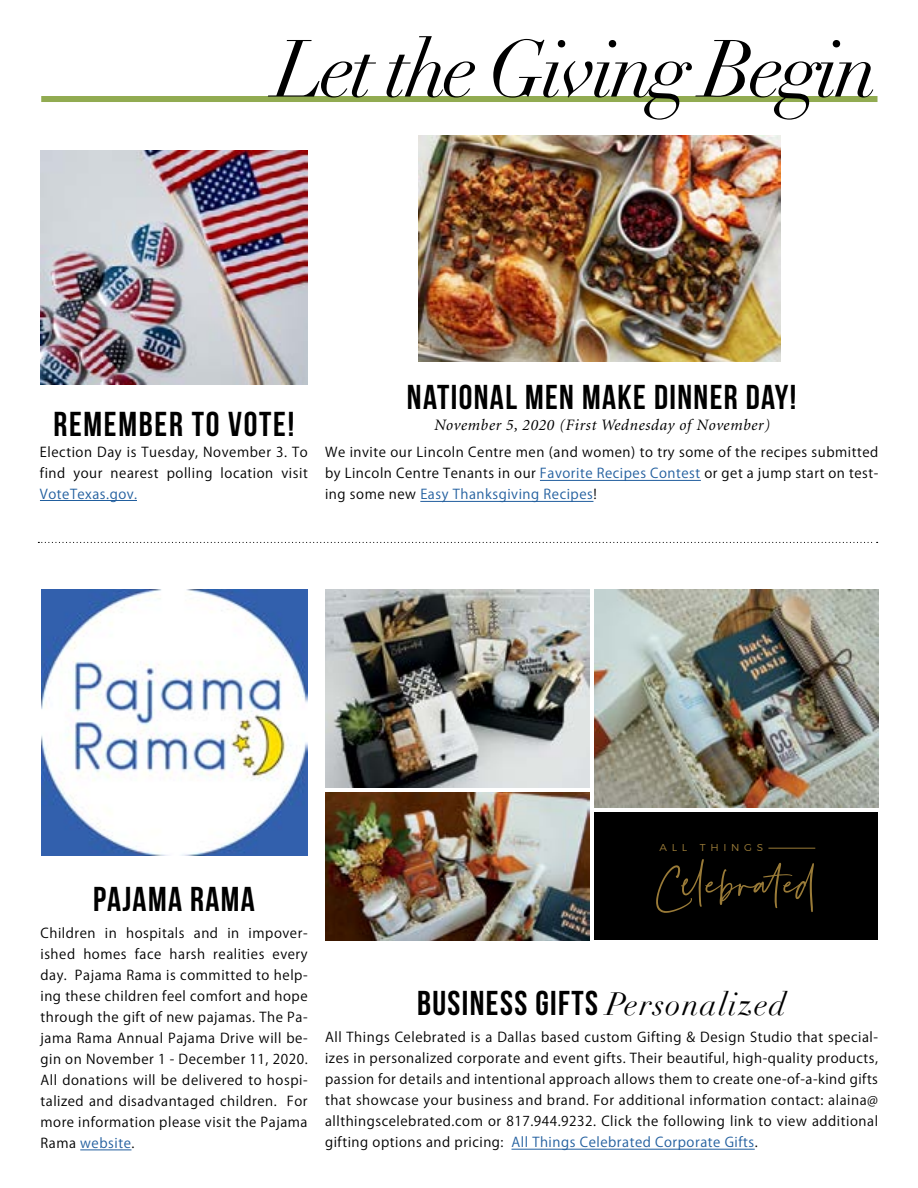
<style>
.page{position:relative;width:918px;height:1188px;background:#fff}
.page>*{position:absolute;margin:0;border:0;box-sizing:border-box;transform-origin:0 0}
.t1{font:italic 79.5px "Didot";letter-spacing:-.05em;color:#000}
.t2{font:57.15px "Silver South Script";color:#9a7b38}
.t3{font:700 34.5px "Bebas Neue";letter-spacing:.04em;color:#000}
.t4{font:italic 15.9px "Minion";letter-spacing:.04em;color:#000}
.t5{font:13.5px/21px "Koz Go Pro";letter-spacing:.04em;color:#000;text-align:justify}
.t6{font:13.5px "Koz Go Pro";letter-spacing:.04em;color:#215e9e}
.t7{font:300 9.9px "Montserrat";letter-spacing:.45em;color:#9a7b38;scale:1.05 1}
.s1{color:#215e9e}
.s2{font-family:"Didot";font-weight:400;font-style:italic;font-size:31.5px}
</style>
<div class="page">
<div style="left:41px;top:96px;width:837px;height:6px;background:#91ab51"></div>
<hr style="left:540px;top:480px;width:161px;height:1px;background:#215e9e">
<hr style="left:420px;top:501px;width:174px;height:1px;background:#215e9e">
<svg style="left:38px;top:542px;width:840px;height:1px"></svg>
<hr style="left:512px;top:1149px;width:243px;height:1px;background:#215e9e">
<hr style="left:80px;top:1150px;width:52px;height:1px;background:#215e9e">
<img style="left:40px;top:150px;width:267px;height:234px">
<hr style="left:40px;top:500px;width:97px;height:1px;background:#215e9e">
<img style="left:41px;top:589px;width:267px;height:267px">
<img style="left:418px;top:136px;width:363px;height:225px">
<svg style="left:325px;top:589px;width:554px;height:351px"></svg>
<img style="left:325px;top:590px;width:265px;height:197px">
<img style="left:595px;top:590px;width:283px;height:218px">
<img style="left:325px;top:792px;width:265px;height:148px">
<div style="left:595px;top:813px;width:283px;height:127px;background:#000"></div>
<hr style="left:768px;top:848px;width:47px;height:1px;background:#9a7b38">
<h1 class="t1" style="left:275px;top:20px;width:605px">Let the Giving Begin</h1>
<h3 class="t3" style="left:53px;top:405px;width:242px">REMEMBER TO VOTE!</h3>
<p class="t5" style="left:40px;top:441px;width:269px">Election Day is Tuesday, November 3. To find your nearest polling location visit</p>
<p class="t6" style="left:40px;top:485px;width:99px">VoteTexas.gov.</p>
<h3 class="t3" style="left:407px;top:379px;width:391px">NATIONAL MEN MAKE DINNER DAY!</h3>
<p class="t4" style="left:434px;top:418px;width:337px">November 5, 2020 (First Wednesday of November)</p>
<p class="t5" style="left:325px;top:442px;width:555px">We invite our Lincoln Centre men (and women) to try some of the recipes submitted by Lincoln Centre Tenants in our <span class="s1">Favorite Recipes Contest</span> or get a jump start on test&shy;ing some new <span class="s1">Easy Thanksgiving Recipes</span>!</p>
<h3 class="t3" style="left:93px;top:880px;width:163px">PAJAMA RAMA</h3>
<p class="t5" style="left:40px;top:923px;width:269px">Children in hospitals and in impover&shy;ished homes face harsh realities every day. Pajama Rama is committed to help&shy;ing these children feel comfort and hope through the gift of new pajamas. The Pa&shy;jama Rama Annual Pajama Drive will be&shy;gin on November 1 - December 11, 2020.<br>All donations will be delivered to hospi&shy;talized and disadvantaged children. For more information please visit the Pajama Rama <span class="s1">website</span>.</p>
<p class="t7" style="left:660px;top:840px;width:28px">ALL</p>
<p class="t7" style="left:700px;top:840px;width:62px">THINGS</p>
<h2 class="t2" style="left:654px;top:850px;width:165px">Celebrated</h2>
<h3 class="t3" style="left:417px;top:984px;width:370px">BUSINESS GIFTS <span class="s2">Personalized</span></h3>
<p class="t5" style="left:325px;top:1027px;width:554px">All Things Celebrated is a Dallas based custom Gifting &amp; Design Studio that special&shy;izes in personalized corporate and event gifts. Their beautiful, high-quality products, passion for details and intentional approach allows them to create one-of-a-kind gifts that showcase your business and brand. For additional information contact: alaina@ allthingscelebrated.com or 817.944.9232. Click the following link to view additional gifting options and pricing: <span class="s1">All Things Celebrated Corporate Gifts</span>.</p>
</div>
